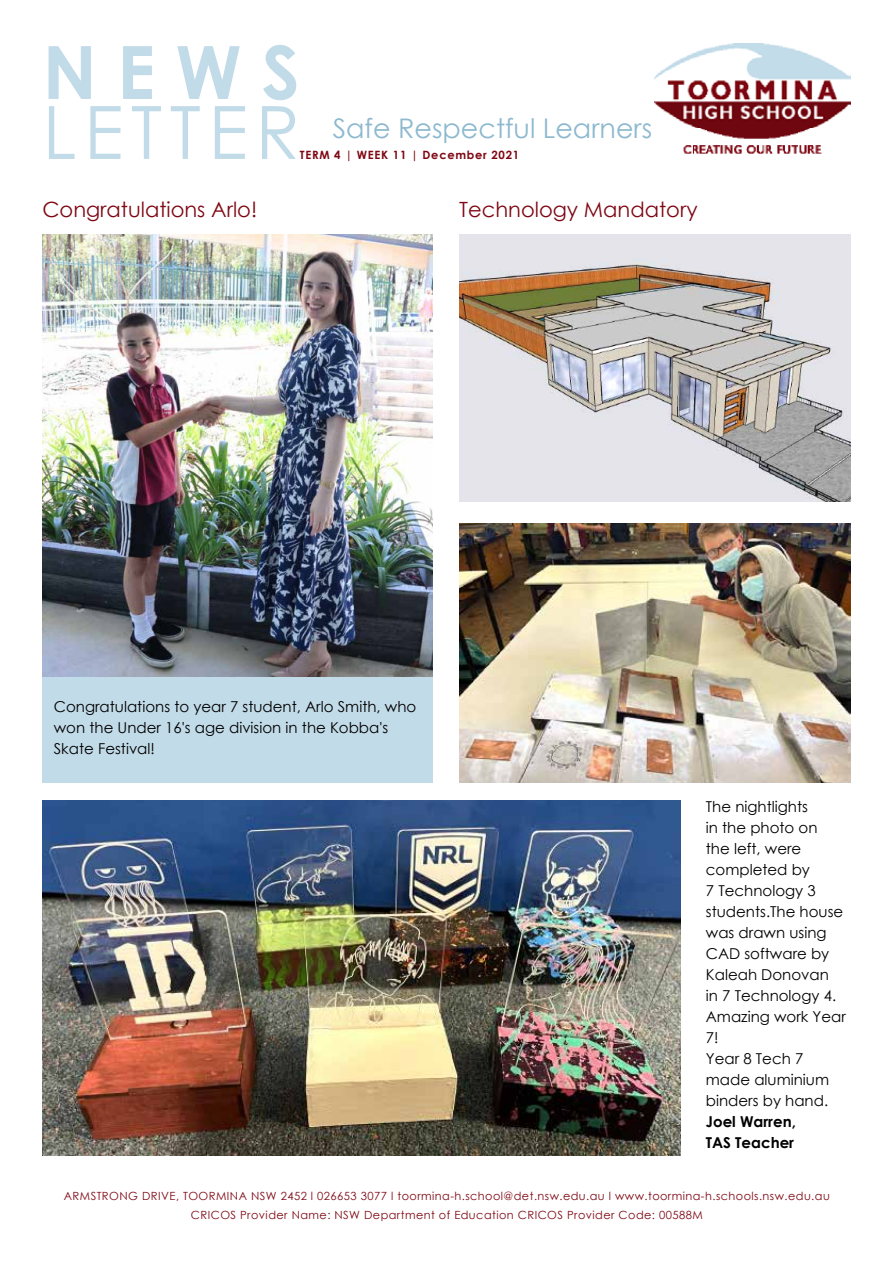
<style>
.page{position:relative;width:893px;height:1263px;background:#fff}
.page>*{position:absolute;margin:0;border:0;box-sizing:border-box;transform-origin:0 0}
.t1{font:73.5px "Century Gothic";letter-spacing:.1em;color:#c2dbe8}
.t2{font:700 73.5px "Century Gothic";color:#c2dbe8}
.t3{font:27px "Century Gothic";color:#8db9cf}
.t4{font:21px "Century Gothic";color:#7e0713}
.t5{font:15px/21px "Century Gothic";color:#000}
.t6{font:700 15px/21px "Century Gothic";color:#000}
.t7{font:700 11.4px "Century Gothic";letter-spacing:.065em;color:#7e0713}
.t8{font:11.25px/19.5px "Century Gothic";letter-spacing:.04em;color:#7e0713;text-align:center}
</style>
<div class="page">
<div style="left:43px;top:668px;width:390px;height:114px;background:#c2dbe8"></div>
<img style="left:654px;top:44px;width:196px;height:110px">
<img style="left:43px;top:234px;width:390px;height:443px">
<img style="left:43px;top:800px;width:637px;height:355px">
<img style="left:459px;top:523px;width:391px;height:259px">
<img style="left:459px;top:234px;width:391px;height:268px">
<h1 class="t2" style="left:43px;top:16px;width:259px">NEWS</h1>
<h1 class="t1" style="left:43px;top:81px;width:259px">LETTER</h1>
<h2 class="t3" style="left:333px;top:110px;width:321px">Safe Respectful Learners</h2>
<p class="t7" style="left:300px;top:146px;width:221px">TERM 4 | WEEK 11 | December 2021</p>
<h3 class="t4" style="left:43px;top:194px;width:216px">Congratulations Arlo!</h3>
<h3 class="t4" style="left:459px;top:194px;width:240px">Technology Mandatory</h3>
<p class="t5" style="left:54px;top:696px;width:364px">Congratulations to year 7 student, Arlo Smith, who won the Under 16's age division in the Kobba's<br>Skate Festival!</p>
<p class="t5" style="left:706px;top:796px;width:142px">The nightlights<br>in the photo on<br>the left, were completed by<br>7 Technology 3 students.The house was drawn using<br>CAD software by<br>Kaleah Donovan<br>in 7 Technology 4.<br>Amazing work Year<br>7!<br>Year 8 Tech 7 made aluminium binders by hand.</p>
<p class="t6" style="left:706px;top:1110px;width:91px">Joel Warren,<br>TAS Teacher</p>
<p class="t8" style="left:64px;top:1186px;width:767px">ARMSTRONG DRIVE, TOORMINA NSW 2452 l 026653 3077 l toormina-h.school@det.nsw.edu.au l www.toormina-h.schools.nsw.edu.au<br>CRICOS Provider Name: NSW Department of Education CRICOS Provider Code: 00588M</p>
</div>
